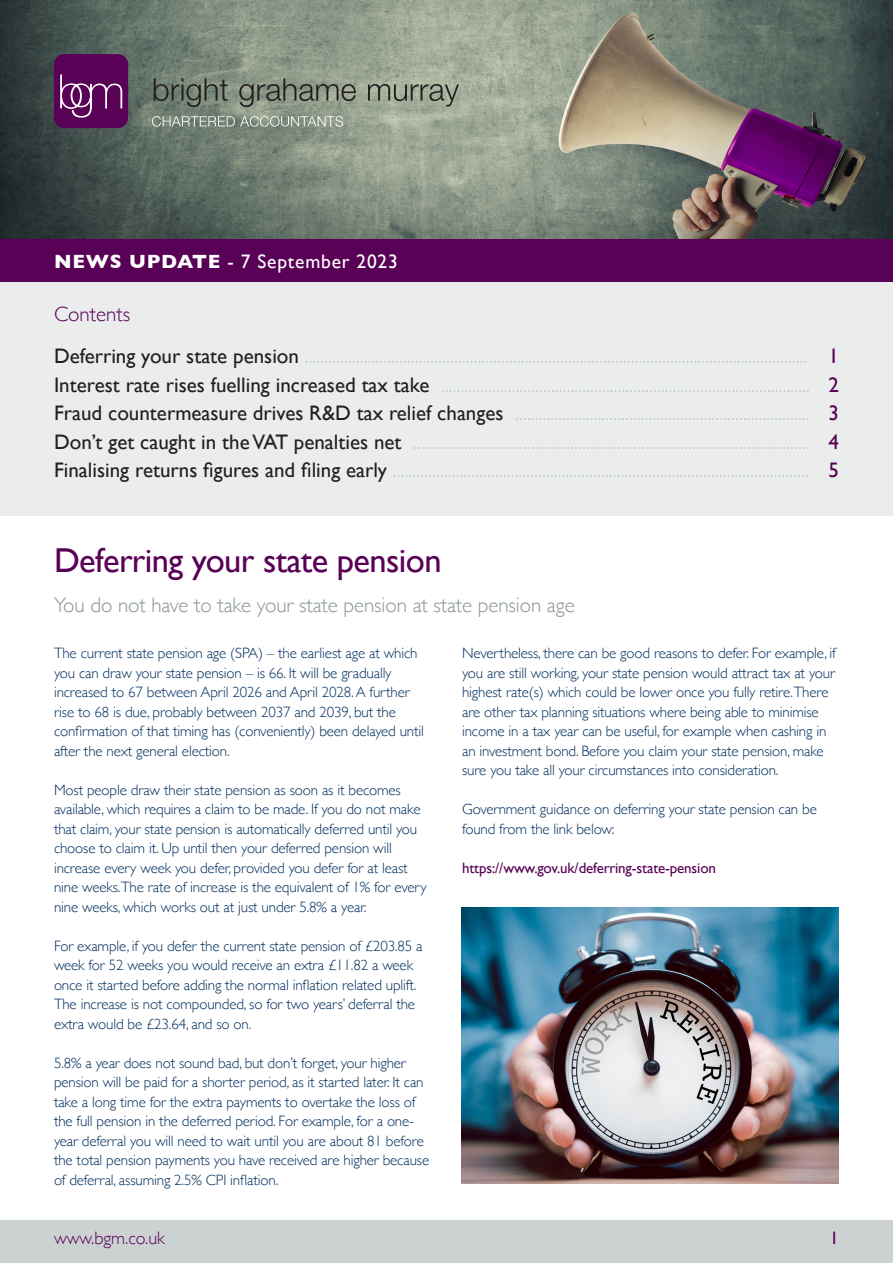
<style>
.page{position:relative;width:893px;height:1263px;background:#fff}
.page>*{position:absolute;margin:0;border:0;box-sizing:border-box;transform-origin:0 0}
.t1{font:34.5px "Gill Sans";letter-spacing:-.015em;color:#590157}
.t2{font:300 21px "Gill Sans";color:#c0c7c7}
.t3{font:300 21px "Gill Sans";letter-spacing:-.005em;color:#8a9595}
.t4{font:300 21px "Gill Sans";color:#590157}
.t5{font:19.5px "Gill Sans";letter-spacing:.04em;color:#fff}
.t6{font:300 18px "Gill Sans";color:#590157}
.t7{font:18px "Gill Sans";color:#590157}
.t8{font:300 15px/19.5px "Gill Sans";letter-spacing:-.01em;color:#002e5d}
.t9{font:15px "Gill Sans";letter-spacing:-.01em;color:#590157}
.s1{font-weight:700}
.s2{font-weight:400;color:#231f20}
.s3{font-weight:400;color:#590157}
</style>
<div class="page">
<img style="left:0;top:0;width:893px;height:240px">
<div style="left:0;top:278px;width:893px;height:237px;background:#ebeded"></div>
<div style="left:54px;top:54px;width:74px;height:74px;background:#590157;border-radius:10px"></div>
<svg style="left:154px;top:78px;width:305px;height:29px;background:#7e8779"></svg>
<svg style="left:152px;top:116px;width:191px;height:11px;background:#98a397"></svg>
<svg style="left:60px;top:74px;width:62px;height:44px"></svg>
<div style="left:0;top:240px;width:893px;height:42px;background:#590157"></div>
<div style="left:0;top:1220px;width:893px;height:43px;background:#ccd2d2"></div>
<img style="left:462px;top:908px;width:377px;height:275px">
<p class="t5" style="left:54px;top:250px;width:345px"><span class="s1">NEWS UPDATE</span> - 7 September 2023</p>
<p class="t4" style="left:54px;top:298px;width:78px">Contents</p>
<p class="t2" style="left:54px;top:340px;width:786px"><span class="s2">Deferring your state pension</span> ................................................................................................................................ <span class="s3">1</span></p>
<p class="t2" style="left:54px;top:368px;width:786px"><span class="s2">Interest rate rises fuelling increased tax take</span> .............................................................................................. <span class="s3">2</span></p>
<p class="t2" style="left:54px;top:397px;width:786px"><span class="s2">Fraud countermeasure drives R&amp;D tax relief changes</span> ........................................................................... <span class="s3">3</span></p>
<p class="t2" style="left:54px;top:425px;width:786px"><span class="s2">Don’t get caught in the VAT penalties net</span> ..................................................................................................... <span class="s3">4</span></p>
<p class="t2" style="left:54px;top:454px;width:786px"><span class="s2">Finalising returns figures and filing early</span> .......................................................................................................... <span class="s3">5</span></p>
<p class="t1" style="left:54px;top:540px;width:389px">Deferring your state pension</p>
<p class="t3" style="left:54px;top:589px;width:522px">You do not have to take your state pension at state pension age</p>
<p class="t8" style="left:54px;top:643px;width:371px">The current state pension age (SPA) – the earliest age at which you can draw your state pension – is 66. It will be gradually increased to 67 between April 2026 and April 2028. A further rise to 68 is due, probably between 2037 and 2039, but the confirmation of that timing has (conveniently) been delayed until after the next general election.</p>
<p class="t8" style="left:54px;top:779px;width:368px">Most people draw their state pension as soon as it becomes available, which requires a claim to be made. If you do not make that claim, your state pension is automatically deferred until you choose to claim it. Up until then your deferred pension will</p>
<p class="t8" style="left:54px;top:857px;width:374px">increase every week you defer, provided you defer for at least nine weeks.The rate of increase is the equivalent of 1% for every nine weeks, which works out at just under 5.8% a year.</p>
<p class="t8" style="left:54px;top:935px;width:370px">For example, if you defer the current state pension of £203.85 a week for 52 weeks you would receive an extra £11.82 a week once it started before adding the normal inflation related uplift.<br>The increase is not compounded, so for two years’ deferral the extra would be £23.64, and so on.</p>
<p class="t8" style="left:54px;top:1052px;width:377px">5.8% a year does not sound bad, but don’t forget, your higher pension will be paid for a shorter period, as it started later. It can take a long time for the extra payments to overtake the loss of the full pension in the deferred period. For example, for a one&shy;year deferral you will need to wait until you are about 81 before the total pension payments you have received are higher because of deferral, assuming 2.5% CPI inflation.</p>
<p class="t8" style="left:462px;top:643px;width:375px">Nevertheless, there can be good reasons to defer. For example, if you are still working, your state pension would attract tax at your highest rate(s) which could be lower once you fully retire.There are other tax planning situations where being able to minimise income in a tax year can be useful, for example when cashing in an investment bond. Before you claim your state pension, make sure you take all your circumstances into consideration.</p>
<p class="t8" style="left:462px;top:799px;width:356px">Government guidance on deferring your state pension can be found from the link below:</p>
<p class="t9" style="left:462px;top:859px;width:255px">https://www.gov.uk/deferring-state-pension</p>
<p class="t6" style="left:54px;top:1224px;width:112px">www.bgm.co.uk</p>
<p class="t7" style="left:830px;top:1227px;width:10px">1</p>
</div>
